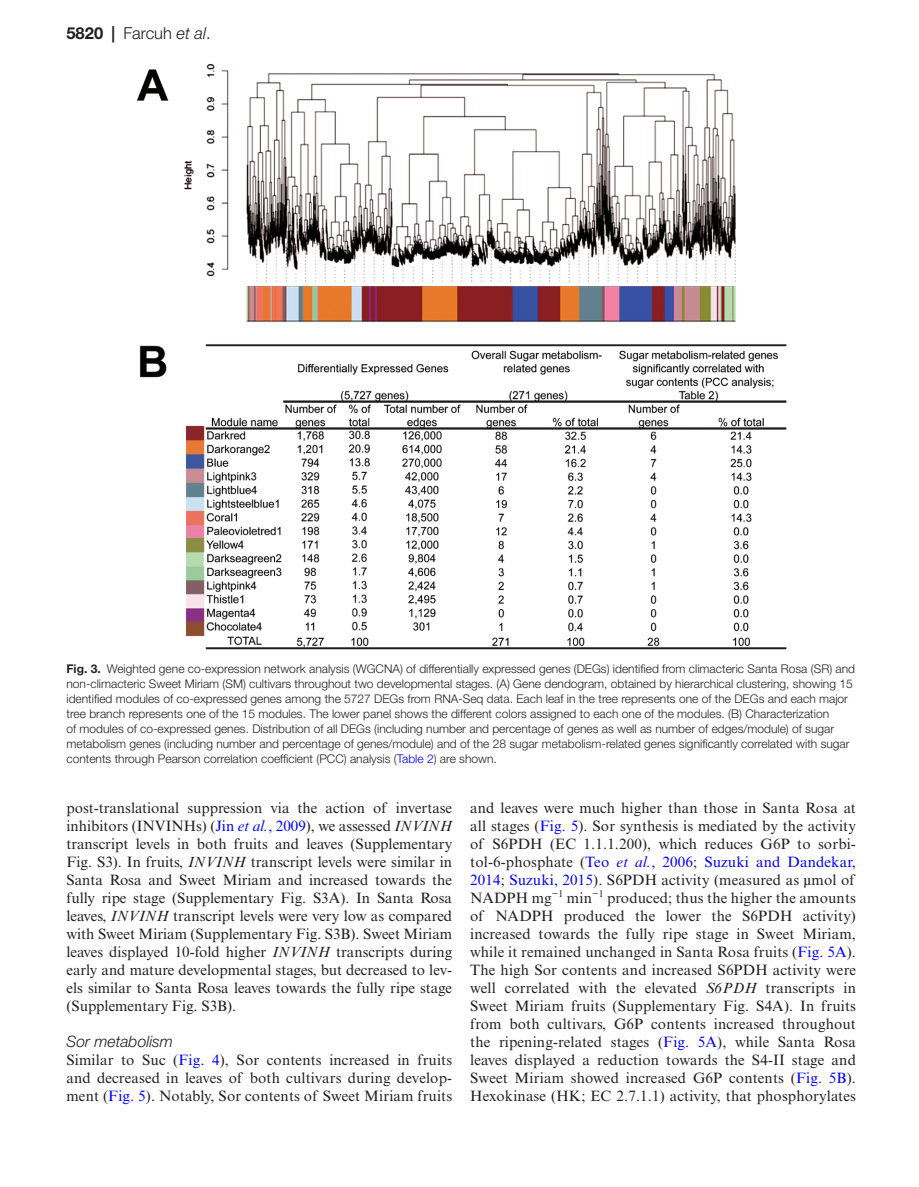
<style>
.page{position:relative;width:919px;height:1187px;background:#fff}
.page>*{position:absolute;margin:0;border:0;box-sizing:border-box;transform-origin:0 0}
.t1{font:300 16.5px "Helvetica Neue LT Std";color:#231f20}
.t2{font:italic 300 15.75px "Helvetica Neue LT Std";color:#231f20}
.t3{font:15px/18px "Times New Roman MT Std";letter-spacing:.01em;color:#231f20;text-align:justify}
.t4{font:300 12px/15px "Helvetica Neue LT Std";color:#231f20}
.s1{font-weight:700}
.s2{font-style:italic}
.s3{color:#00f}
.s4{font-style:italic;color:#00f}
.s5{font-family:"Gandhari Unicode"}
</style>
<div class="page">
<img style="left:137px;top:64px;width:649px;height:585px">
<p class="t1" style="left:66px;top:23px;width:146px"><span class="s1">5820 |</span> Farcuh <span class="s2">et al</span>.</p>
<p class="t4" style="left:66px;top:661px;width:790px"><span class="s1">Fig. 3.</span> Weighted gene co-expression network analysis (WGCNA) of differentially expressed genes (DEGs) identified from climacteric Santa Rosa (SR) and non-climacteric Sweet Miriam (SM) cultivars throughout two developmental stages. (A) Gene dendogram, obtained by hierarchical clustering, showing 15 identified modules of co-expressed genes among the 5727 DEGs from RNA-Seq data. Each leaf in the tree represents one of the DEGs and each major tree branch represents one of the 15 modules. The lower panel shows the different colors assigned to each one of the modules. (B) Characterization<br>of modules of co-expressed genes. Distribution of all DEGs (including number and percentage of genes as well as number of edges/module) of sugar metabolism genes (including number and percentage of genes/module) and of the 28 sugar metabolism-related genes significantly correlated with sugar contents through Pearson correlation coefficient (PCC) analysis (<span class="s3">Table 2</span>) are shown.</p>
<p class="t3" style="left:66px;top:799px;width:387px">post-translational suppression via the action of invertase inhibitors (INVINHs) (<span class="s3">Jin</span> <span class="s4">et al.</span><span class="s3">, 2009</span>), we assessed <span class="s2">INVINH </span>transcript levels in both fruits and leaves (Supplementary Fig. S3). In fruits, <span class="s2">INVINH</span> transcript levels were similar in Santa Rosa and Sweet Miriam and increased towards the fully ripe stage (Supplementary Fig. S3A). In Santa Rosa leaves, <span class="s2">INVINH</span> transcript levels were very low as compared with Sweet Miriam (Supplementary Fig. S3B). Sweet Miriam leaves displayed 10-fold higher <span class="s2">INVINH</span> transcripts during early and mature developmental stages, but decreased to lev&shy;els similar to Santa Rosa leaves towards the fully ripe stage (Supplementary Fig. S3B).</p>
<p class="t2" style="left:66px;top:1032px;width:108px">Sor metabolism</p>
<p class="t3" style="left:66px;top:1051px;width:387px">Similar to Suc (<span class="s3">Fig. 4</span>), Sor contents increased in fruits and decreased in leaves of both cultivars during develop&shy;ment (<span class="s3">Fig. 5</span>). Notably, Sor contents of Sweet Miriam fruits</p>
<p class="t3" style="left:470px;top:799px;width:387px">and leaves were much higher than those in Santa Rosa at all stages (<span class="s3">Fig. 5</span>). Sor synthesis is mediated by the activity of S6PDH (EC 1.1.1.200), which reduces G6P to sorbi&shy;tol-6-phosphate (<span class="s3">Teo</span> <span class="s4">et al.</span><span class="s3">, 2006</span>; <span class="s3">Suzuki and Dandekar, 2014</span>; <span class="s3">Suzuki, 2015</span>). S6PDH activity (measured as <span class="s5">µ</span>mol of NADPH mg<sup>−1</sup> min<sup>−1</sup> produced; thus the higher the amounts of NADPH produced the lower the S6PDH activity) increased towards the fully ripe stage in Sweet Miriam, while it remained unchanged in Santa Rosa fruits (<span class="s3">Fig. 5A</span>).<br>The high Sor contents and increased S6PDH activity were well correlated with the elevated <span class="s2">S6PDH</span> transcripts in Sweet Miriam fruits (Supplementary Fig. S4A). In fruits from both cultivars, G6P contents increased throughout the ripening-related stages (<span class="s3">Fig. 5A</span>), while Santa Rosa leaves displayed a reduction towards the S4-II stage and Sweet Miriam showed increased G6P contents (<span class="s3">Fig. 5B</span>).<br>Hexokinase (HK; EC 2.7.1.1) activity, that phosphorylates</p>
</div>
